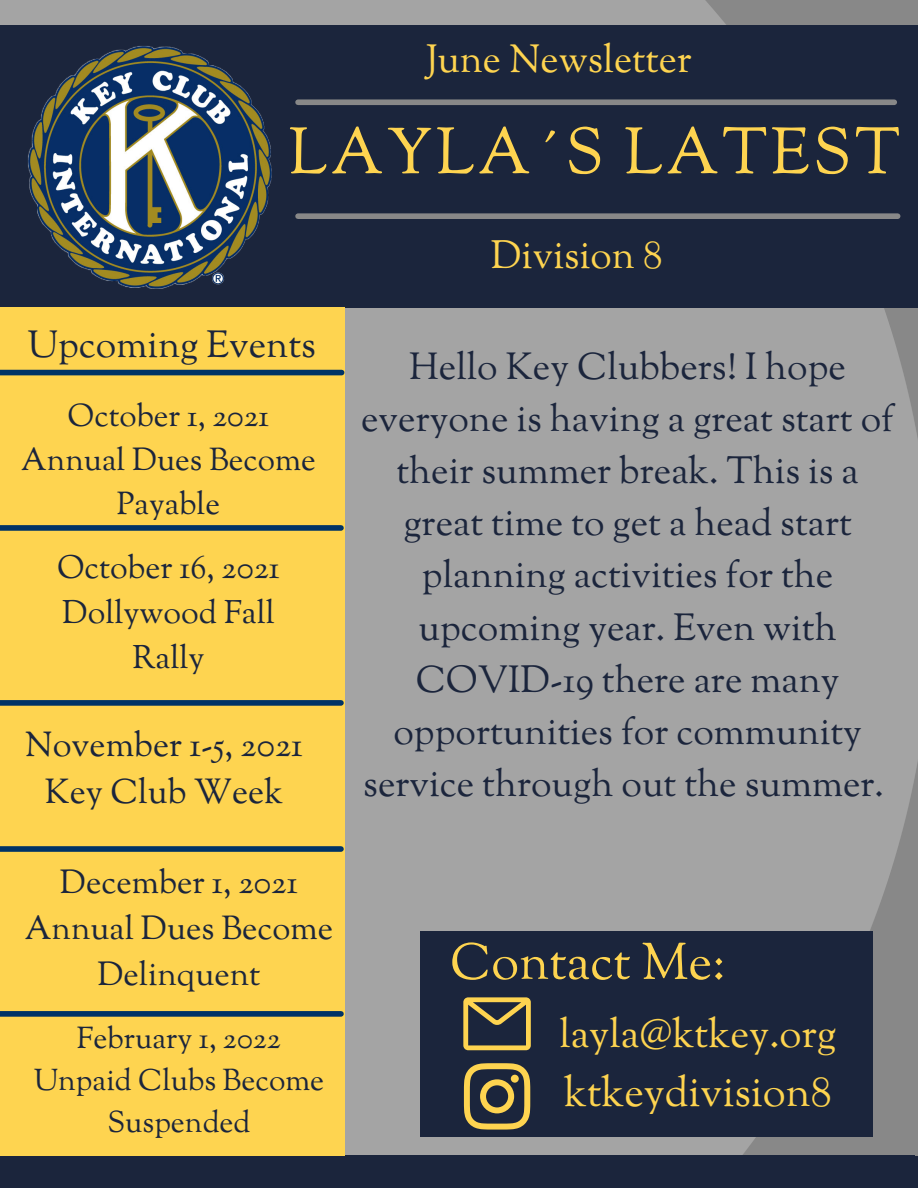
<style>
.page{position:relative;width:918px;height:1188px;background:#fff}
.page>*{position:absolute;margin:0;border:0;box-sizing:border-box;transform-origin:0 0}
.t1{font:64.65px "Sorts Mill Goudy";letter-spacing:.05em;color:#fed450}
.t2{font:51px "Sorts Mill Goudy";color:#fed450}
.t3{font:42px "Sorts Mill Goudy";color:#fed450}
.t4{font:40.5px "Sorts Mill Goudy";color:#fed450}
.t5{font:39px "Sorts Mill Goudy";color:#fed450}
.t6{font:37.5px/52.1px "Sorts Mill Goudy";color:#1b253c;text-align:center}
.t7{font:34.5px "Sorts Mill Goudy";color:#1b253c}
.t8{font:33px/46.2px "Sorts Mill Goudy";color:#1b253c;text-align:center}
.t9{font:32.25px/45px "Sorts Mill Goudy";color:#1b253c;text-align:center}
.t10{font:31.5px/43.8px "Sorts Mill Goudy";color:#1b253c;text-align:center}
.t11{font:30px/41.7px "Sorts Mill Goudy";color:#1b253c;text-align:center}
</style>
<div class="page">
<div style="left:0;top:0;width:918px;height:1156px;background:#a4a4a4"></div>
<div style="left:0;top:25px;width:918px;height:283px;background:#1b253c"></div>
<img style="left:28px;top:46px;width:244px;height:243px">
<div style="left:421px;top:931px;width:452px;height:206px;background:#1b253c"></div>
<svg style="left:463px;top:997px;width:68px;height:53px"></svg>
<svg style="left:464px;top:1063px;width:66px;height:67px"></svg>
<div style="left:511px;top:1075px;width:8px;height:8px;background:#fed450;border-radius:50%"></div>
<div style="left:298px;top:213px;width:600px;height:6px;background:#888"></div>
<div style="left:298px;top:99px;width:596px;height:6px;background:#888"></div>
<div style="left:0;top:308px;width:345px;height:854px;background:#fed450"></div>
<div style="left:0;top:525px;width:341px;height:6px;background:#036"></div>
<div style="left:0;top:700px;width:341px;height:6px;background:#036"></div>
<div style="left:0;top:846px;width:341px;height:6px;background:#036"></div>
<div style="left:0;top:1011px;width:341px;height:6px;background:#036"></div>
<div style="left:0;top:370px;width:342px;height:5px;background:#036"></div>
<div style="left:0;top:1156px;width:918px;height:32px;background:#1b253c"></div>
<p class="t5" style="left:426px;top:35px;width:267px">June Newsletter</p>
<p class="t1" style="left:289px;top:111px;width:613px">LAYLA´S LATEST</p>
<p class="t6" style="left:28px;top:322px;width:290px">Upcoming Events</p>
<p class="t10" style="left:68px;top:396px;width:203px">October 1, 2021</p>
<p class="t10" style="left:21px;top:440px;width:296px">Annual Dues Become<br>Payable</p>
<p class="t9" style="left:57px;top:548px;width:224px">October 16, 2021<br>Dollywood Fall<br>Rally</p>
<p class="t7" style="left:25px;top:723px;width:279px">November 1-5, 2021</p>
<p class="t7" style="left:45px;top:770px;width:240px">Key Club Week</p>
<p class="t8" style="left:60px;top:862px;width:239px">December 1, 2021</p>
<p class="t8" style="left:25px;top:908px;width:310px">Annual Dues Become<br>Delinquent</p>
<p class="t11" style="left:77px;top:1020px;width:205px">February 1, 2022</p>
<p class="t11" style="left:34px;top:1062px;width:292px">Unpaid Clubs Become<br>Suspended</p>
<p class="t5" style="left:491px;top:231px;width:173px">Division 8</p>
<p class="t6" style="left:361px;top:344px;width:535px">Hello Key Clubbers! I hope everyone is having a great start of their summer break. This is a great time to get a head start planning activities for the upcoming year. Even with<br>COVID-19 there are many opportunities for community service through out the summer.</p>
<p class="t2" style="left:450px;top:930px;width:277px">Contact Me:</p>
<p class="t4" style="left:559px;top:1008px;width:279px">layla@ktkey.org</p>
<p class="t3" style="left:564px;top:1066px;width:269px">ktkeydivision8</p>
</div>
